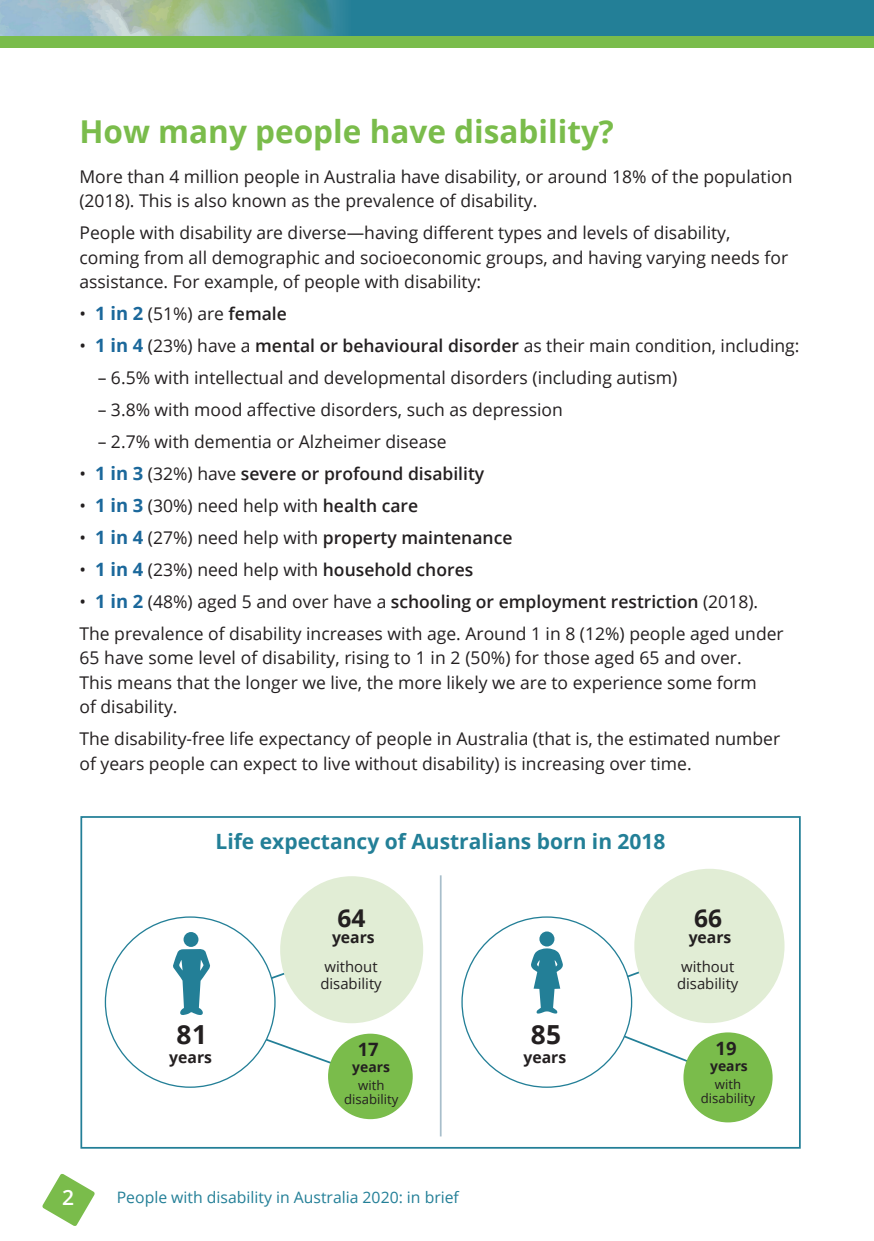
<style>
.page{position:relative;width:874px;height:1241px;background:#fff}
.page>*{position:absolute;margin:0;border:0;box-sizing:border-box;transform-origin:0 0}
.t1{font:700 31.5px "Open Sans";color:#7abc4b}
.t2{font:700 26.25px "Open Sans";color:#231f20}
.t3{font:700 24.5px "Open Sans";color:#231f20}
.t4{font:700 21px "Open Sans";color:#237f97}
.t5{font:600 21px "Open Sans";color:#fff}
.t6{font:700 18.38px "Open Sans";color:#231f20}
.t7{font:17.5px/24.5px "Open Sans";color:#231f20}
.t8{font:600 17.5px "Open Sans";color:#231f20}
.t9{font:15.75px "Open Sans";color:#237f97}
.t10{font:700 15.75px "Open Sans";color:#231f20}
.t11{font:14.88px/16.6px "Open Sans";color:#231f20}
.t12{font:700 13.83px "Open Sans";color:#231f20}
.t13{font:13.12px/14px "Open Sans";color:#231f20;text-align:center}
.s1{font-weight:700;font-size:18.38px;color:#1b689b}
.s2{font-weight:600}
.s3{font-weight:400}
</style>
<div class="page">
<div style="left:0;top:0;width:873px;height:48px;background:#7abc4b"></div>
<div style="left:0;top:0;width:873px;height:36px;background:#237f97"></div>
<svg style="left:42px;top:1174px;width:53px;height:52px"></svg>
<img style="left:0;top:0;width:343px;height:36px">
<div style="left:80px;top:816px;width:720px;height:332px;border:2px solid #237f97"></div>
<hr style="left:439px;top:875px;width:2px;height:261px;background:#a8becb">
<div style="left:328px;top:1033px;width:84px;height:85px;background:#7abc4b;border-radius:50%"></div>
<div style="left:683px;top:1032px;width:89px;height:90px;background:#7abc4b;border-radius:50%"></div>
<div style="left:280px;top:876px;width:143px;height:147px;background:#e1edd5;border-radius:50%"></div>
<div style="left:634px;top:868px;width:150px;height:154px;background:#e1edd5;border-radius:50%"></div>
<div style="left:183px;top:931px;width:15px;height:15px;background:#237f97;border-radius:50%"></div>
<svg style="left:173px;top:947px;width:194px;height:130px"></svg>
<svg style="left:531px;top:944px;width:196px;height:134px"></svg>
<div style="left:539px;top:931px;width:15px;height:15px;background:#237f97;border-radius:50%"></div>
<h2 class="t1" style="left:79px;top:109px;width:535px">How many people have disability?</h2>
<p class="t7" style="left:79px;top:163px;width:714px">More than 4 million people in Australia have disability, or around 18% of the population (2018) . This is also known as the prevalence of disability .</p>
<p class="t7" style="left:79px;top:220px;width:710px">People with disability are diverse—having different types and levels of disability, coming from all demographic and socioeconomic groups, and having varying needs for assistance . For example, of people with disability:</p>
<p class="t7" style="left:79px;top:301px;width:209px">• <span class="s1">1 in 2</span> (51%) are <span class="s2">female</span></p>
<p class="t7" style="left:79px;top:333px;width:721px">• <span class="s1">1 in 4</span> (23%) have a <span class="s2">mental or behavioural disorder</span> as their main condition, including:</p>
<p class="t7" style="left:98px;top:365px;width:581px">– 6 .5% with intellectual and developmental disorders (including autism)</p>
<p class="t7" style="left:98px;top:397px;width:466px">– 3.8% with mood affective disorders, such as depression</p>
<p class="t7" style="left:98px;top:429px;width:350px">– 2 .7% with dementia or Alzheimer disease</p>
<p class="t8" style="left:79px;top:461px;width:406px"><span class="s3">•</span> <span class="s1">1 in 3</span> <span class="s3">(32%) have</span> severe or profound disability</p>
<p class="t7" style="left:79px;top:493px;width:340px">• <span class="s1">1 in 3</span> (30%) need help with <span class="s2">health care</span></p>
<p class="t8" style="left:79px;top:525px;width:434px"><span class="s3">•</span> <span class="s1">1 in 4</span> <span class="s3">(27%) need help with</span> property maintenance</p>
<p class="t7" style="left:79px;top:556px;width:395px">• <span class="s1">1 in 4</span> (23%) need help with <span class="s2">household chores</span></p>
<p class="t7" style="left:79px;top:585px;width:705px;line-height:31.8px">• <span class="s1">1 in 2</span> (48%) aged 5 and over have a <span class="s2">schooling or employment restriction</span> (2018) .<br>The prevalence of disability increases with age . Around 1 in 8 (12%) people aged under</p>
<p class="t7" style="left:79px;top:645px;width:678px">65 have some level of disability, rising to 1 in 2 (50%) for those aged 65 and over .<br>This means that the longer we live, the more likely we are to experience some form of disability .</p>
<p class="t7" style="left:79px;top:726px;width:702px">The disability-free life expectancy of people in Australia (that is, the estimated number of years people can expect to live without disability) is increasing over time .</p>
<p class="t4" style="left:215px;top:826px;width:451px">Life expectancy of Australians born in 2018</p>
<p class="t3" style="left:337px;top:901px;width:29px">64</p>
<p class="t10" style="left:332px;top:926px;width:44px">years</p>
<p class="t3" style="left:693px;top:901px;width:29px">66</p>
<p class="t10" style="left:688px;top:926px;width:44px">years</p>
<p class="t2" style="left:176px;top:1015px;width:32px">81</p>
<p class="t10" style="left:169px;top:1045px;width:44px">years</p>
<p class="t11" style="left:320px;top:957px;width:63px">without disability</p>
<p class="t11" style="left:676px;top:957px;width:63px">without disability</p>
<p class="t6" style="left:357px;top:1036px;width:22px">17</p>
<p class="t12" style="left:352px;top:1057px;width:39px">years</p>
<p class="t2" style="left:530px;top:1015px;width:32px">85</p>
<p class="t10" style="left:523px;top:1045px;width:44px">years</p>
<p class="t6" style="left:715px;top:1035px;width:22px">19</p>
<p class="t12" style="left:709px;top:1055px;width:39px">years</p>
<p class="t13" style="left:344px;top:1077px;width:56px">with disability</p>
<p class="t13" style="left:700px;top:1076px;width:56px">with disability</p>
<p class="t5" style="left:62px;top:1183px;width:13px">2</p>
<p class="t9" style="left:117px;top:1185px;width:343px">People with disability in Australia 2020: in brief</p>
</div>
